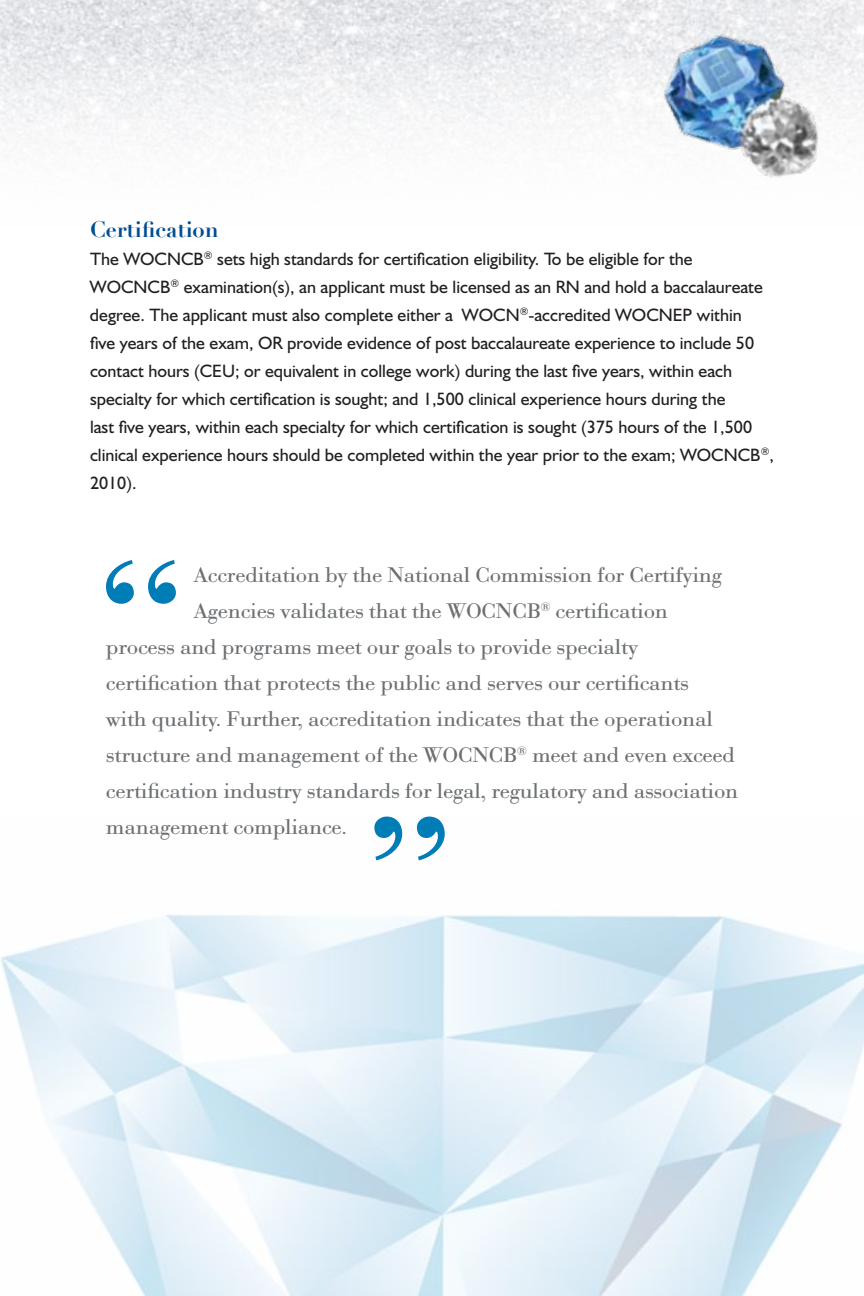
<style>
.page{position:relative;width:864px;height:1296px;background:#fff}
.page>*{position:absolute;margin:0;border:0;box-sizing:border-box;transform-origin:0 0}
.t1{font:italic 700 156.4px "Bodoni";color:#007cb7}
.t2{font:22px "Bodoni";letter-spacing:-.01em;color:#6c7073}
.t3{font:700 22px "Didot";color:#004d93}
.t4{font:18px/28px "Humanist 521 BT";color:#231f20}
</style>
<div class="page">
<div style="left:0;top:0;width:864px;height:250px;background:linear-gradient(to bottom,#e4e5e9,#fff)"></div>
<img style="left:596px;top:0;width:268px;height:250px">
<img style="left:0;top:914px;width:864px;height:382px">
<svg style="left:106px;top:560px;width:70px;height:44px"></svg>
<p class="t3" style="left:90px;top:216px;width:130px">Certification</p>
<p class="t4" style="left:90px;top:245px;width:686px">The WOCNCB<sup>®</sup> sets high standards for certification eligibility. To be eligible for the WOCNCB<sup>®</sup> examination(s), an applicant must be licensed as an RN and hold a baccalaureate degree. The applicant must also complete either a WOCN<sup>®</sup>-accredited WOCNEP within<br>five years of the exam, OR provide evidence of post baccalaureate experience to include 50 contact hours (CEU; or equivalent in college work) during the last five years, within each specialty for which certification is sought; and 1,500 clinical experience hours during the<br>last five years, within each specialty for which certification is sought (375 hours of the 1,500 clinical experience hours should be completed within the year prior to the exam; WOCNCB<sup>®</sup>, 2010).</p>
<p class="t2" style="left:194px;top:562px;width:530px">Accreditation by the National Commission for Certifying</p>
<p class="t2" style="left:194px;top:598px;width:476px">Agencies validates that the WOCNCB<sup>®</sup> certification</p>
<p class="t2" style="left:106px;top:634px;width:534px">process and programs meet our goals to provide specialty</p>
<p class="t2" style="left:106px;top:670px;width:585px">certification that protects the public and serves our certificants</p>
<p class="t2" style="left:106px;top:706px;width:608px">with quality. Further, accreditation indicates that the operational</p>
<p class="t2" style="left:106px;top:742px;width:631px">structure and management of the WOCNCB<sup>®</sup> meet and even exceed</p>
<p class="t2" style="left:106px;top:778px;width:634px">certification industry standards for legal, regulatory and association</p>
<p class="t2" style="left:106px;top:814px;width:243px">management compliance.</p>
<h1 class="t1" style="left:352px;top:775px;width:88px">”</h1>
</div>
